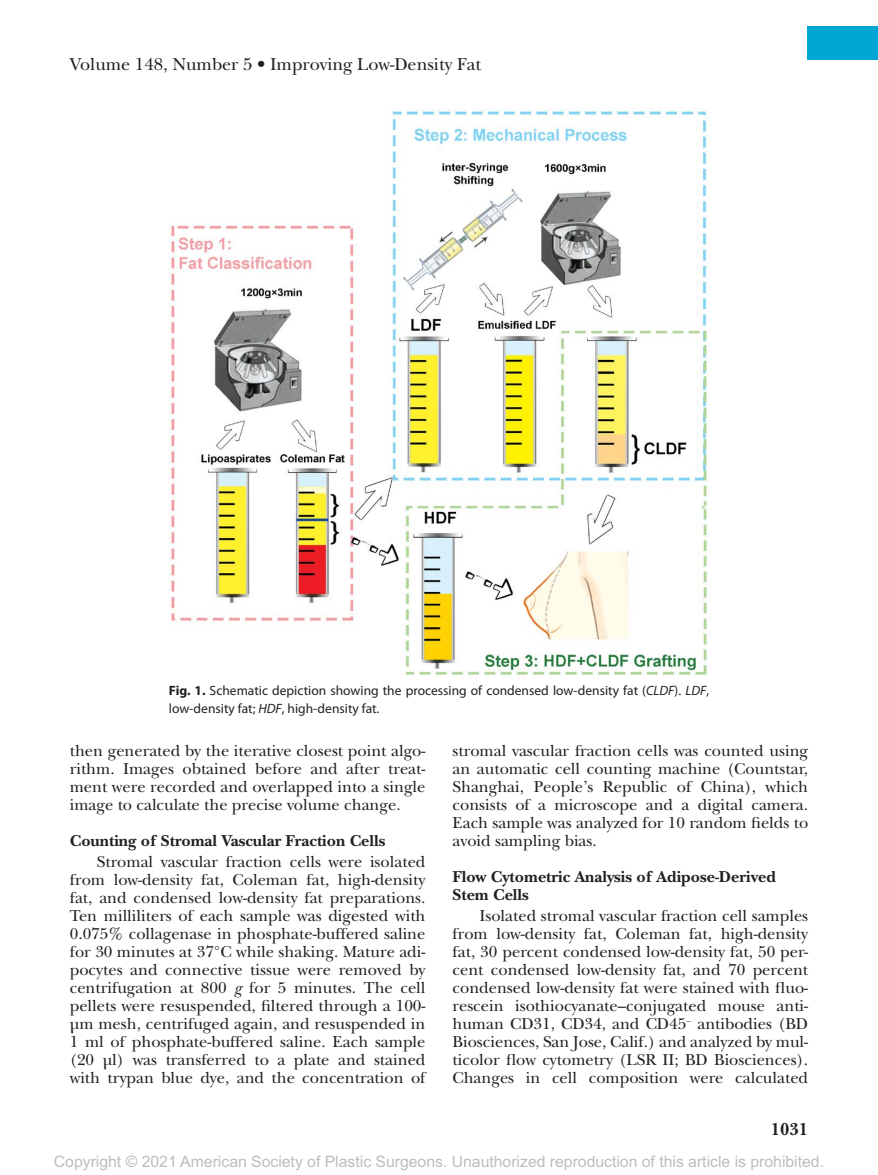
<style>
.page{position:relative;width:878px;height:1175px;background:#fff}
.page>*{position:absolute;margin:0;border:0;box-sizing:border-box;transform-origin:0 0}
.t1{font:18px "New Baskerville Std";color:#231f20}
.t2{font:700 18px "New Baskerville Std";color:#231f20}
.t3{font:16.5px/18px "New Baskerville Std";color:#231f20;text-align:justify}
.t4{font:700 16.5px/18px "New Baskerville Std";color:#231f20}
.t5{font:15.75px "Arial MT Std";color:#bcbdc0}
.t6{font:13.5px/18px "Myriad Pro";color:#231f20}
.s1{font-weight:700}
.s2{font-style:italic}
</style>
<div class="page">
<div style="left:807px;top:26px;width:71px;height:33px;background:#00a7d5"></div>
<img style="left:169px;top:108px;width:540px;height:568px">
<p class="t1" style="left:70px;top:54px;width:413px">Volume 148, Number 5 • Improving Low-Density Fat</p>
<p class="t6" style="left:169px;top:681px;width:541px"><span class="s1">Fig. 1.</span> Schematic depiction showing the processing of condensed low-density fat (<span class="s2">CLDF</span>). <span class="s2">LDF</span>, low-density fat; <span class="s2">HDF</span>, high-density fat.</p>
<p class="t3" style="left:70px;top:742px;width:357px">then generated by the iterative closest point algo&shy;rithm. Images obtained before and after treat&shy;ment were recorded and overlapped into a single image to calculate the precise volume change.</p>
<p class="t4" style="left:70px;top:832px;width:317px">Counting of Stromal Vascular Fraction Cells</p>
<p class="t3" style="left:70px;top:853px;width:357px;text-indent:27px">Stromal vascular fraction cells were isolated from low-density fat, Coleman fat, high-density fat, and condensed low-density fat preparations.<br>Ten milliliters of each sample was digested with 0.075% collagenase in phosphate-buffered saline for 30 minutes at 37°C while shaking. Mature adi&shy;pocytes and connective tissue were removed by centrifugation at 800 <span class="s2">g</span> for 5 minutes. The cell pellets were resuspended, filtered through a 100- μm mesh, centrifuged again, and resuspended in 1 ml of phosphate-buffered saline. Each sample (20 µl) was transferred to a plate and stained with trypan blue dye, and the concentration of</p>
<p class="t3" style="left:452px;top:742px;width:357px">stromal vascular fraction cells was counted using an automatic cell counting machine (Countstar, Shanghai, People’s Republic of China), which consists of a microscope and a digital camera.<br>Each sample was analyzed for 10 random fields to avoid sampling bias.</p>
<p class="t4" style="left:452px;top:868px;width:325px">Flow Cytometric Analysis of Adipose-Derived<br>Stem Cells</p>
<p class="t3" style="left:452px;top:907px;width:357px;text-indent:27px">Isolated stromal vascular fraction cell samples from low-density fat, Coleman fat, high-density fat, 30 percent condensed low-density fat, 50 per&shy;cent condensed low-density fat, and 70 percent condensed low-density fat were stained with fluo&shy;rescein isothiocyanate–conjugated mouse anti&shy;human CD31, CD34, and CD45<sup>−</sup> antibodies (BD Biosciences, San Jose, Calif.) and analyzed by mul&shy;ticolor flow cytometry (LSR II; BD Biosciences).<br>Changes in cell composition were calculated</p>
<p class="t2" style="left:770px;top:1118px;width:39px">1031</p>
<p class="t5" style="left:54px;top:1152px;width:771px">Copyright © 2021 American Society of Plastic Surgeons. Unauthorized reproduction of this article is prohibited.</p>
</div>
